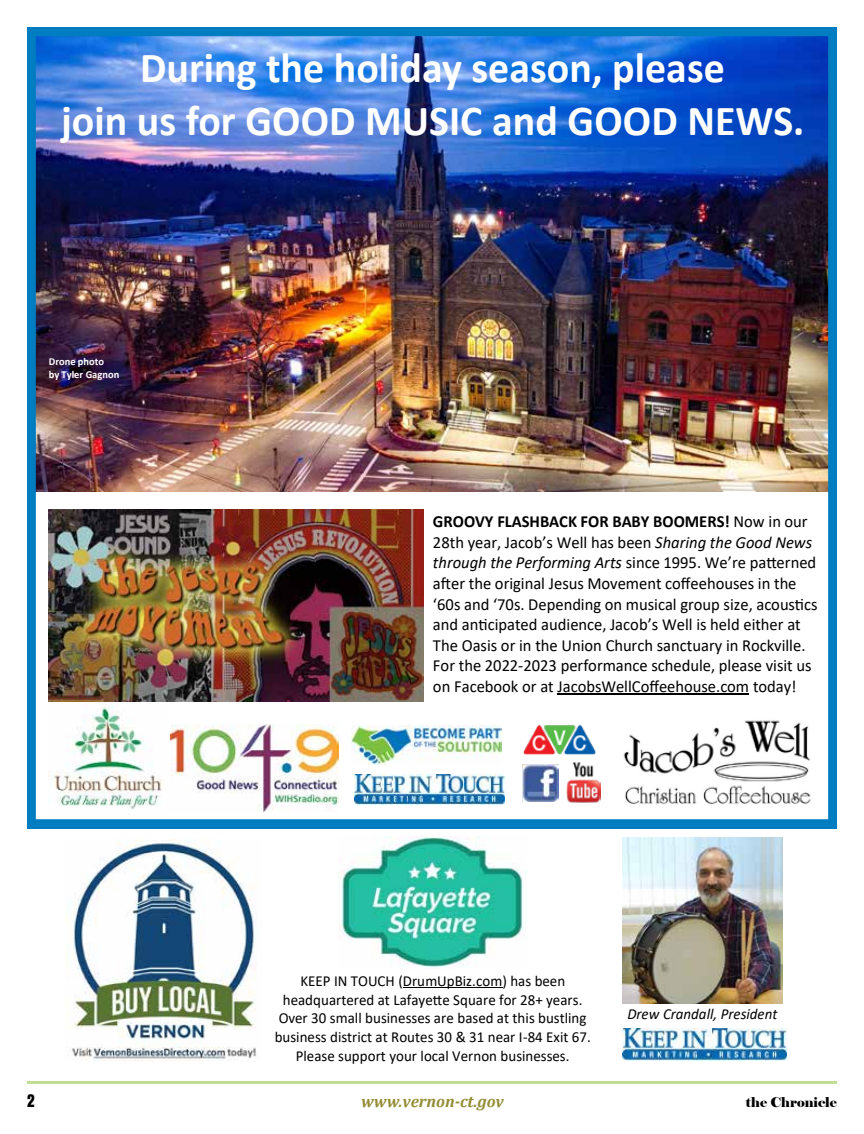
<style>
.page{position:relative;width:864px;height:1134px;background:#fff}
.page>*{position:absolute;margin:0;border:0;box-sizing:border-box;transform-origin:0 0}
.t1{font:700 42.9px/52.5px "Calibri";color:#fff;text-align:center}
.t2{font:19.5px "Anzeigen Gro";color:#000}
.t3{font:16.95px/20.5px "Calibri";color:#000}
.t4{font:italic 700 16.5px "Cambria";color:#928c34}
.t5{font:15.3px/18.8px "Calibri";color:#000;text-align:center}
.t6{font:italic 15.3px "Calibri";color:#000}
.t7{font:13.5px "Elephant";color:#000}
.t8{font:700 10.65px/13px "Calibri";color:#fff}
.s1{font-weight:700}
.s2{font-style:italic}
</style>
<div class="page">
<hr style="left:27px;top:1081px;width:810px;height:3px;background:#c0dd94">
<img style="left:27px;top:27px;width:810px;height:801px">
<img style="left:351px;top:726px;width:150px;height:38px">
<img style="left:523px;top:725px;width:73px;height:30px">
<img style="left:523px;top:765px;width:36px;height:36px">
<img style="left:615px;top:713px;width:205px;height:103px">
<img style="left:354px;top:774px;width:151px;height:30px">
<img style="left:566px;top:762px;width:34px;height:41px">
<img style="left:48px;top:510px;width:376px;height:191px">
<hr style="left:557px;top:694px;width:192px;height:1px;background:#000">
<img style="left:339px;top:837px;width:187px;height:131px">
<hr style="left:403px;top:987px;width:99px;height:1px;background:#000">
<img style="left:623px;top:1028px;width:163px;height:33px">
<img style="left:66px;top:840px;width:190px;height:222px">
<img style="left:623px;top:838px;width:160px;height:166px">
<h1 class="t1" style="left:61px;top:41px;width:745px">During the holiday season, please<br>join us for GOOD MUSIC and GOOD NEWS.</h1>
<p class="t8" style="left:49px;top:355px;width:72px">Drone photo<br>by Tyler Gagnon</p>
<p class="t3" style="left:433px;top:511px;width:386px"><span class="s1">GROOVY FLASHBACK FOR BABY BOOMERS!</span> Now in our 28th year, Jacob’s Well has been <span class="s2">Sharing the Good News through the Performing Arts</span> since 1995. We’re patterned after the original Jesus Movement coffeehouses in the ‘60s and ‘70s. Depending on musical group size, acoustics and anticipated audience, Jacob’s Well is held either at The Oasis or in the Union Church sanctuary in Rockville.<br>For the 2022-2023 performance schedule, please visit us on Facebook or at JacobsWellCoffeehouse.com today!</p>
<p class="t5" style="left:275px;top:971px;width:318px">KEEP IN TOUCH (DrumUpBiz.com) has been headquartered at Lafayette Square for 28+ years.<br>Over 30 small businesses are based at this bustling business district at Routes 30 &amp; 31 near I-84 Exit 67.<br>Please support your local Vernon businesses.</p>
<p class="t6" style="left:627px;top:1003px;width:152px">Drew Crandall, President</p>
<p class="t2" style="left:27px;top:1090px;width:9px">2</p>
<p class="t4" style="left:361px;top:1089px;width:144px">www.vernon-ct.gov</p>
<p class="t7" style="left:746px;top:1093px;width:93px">the Chronicle</p>
</div>
